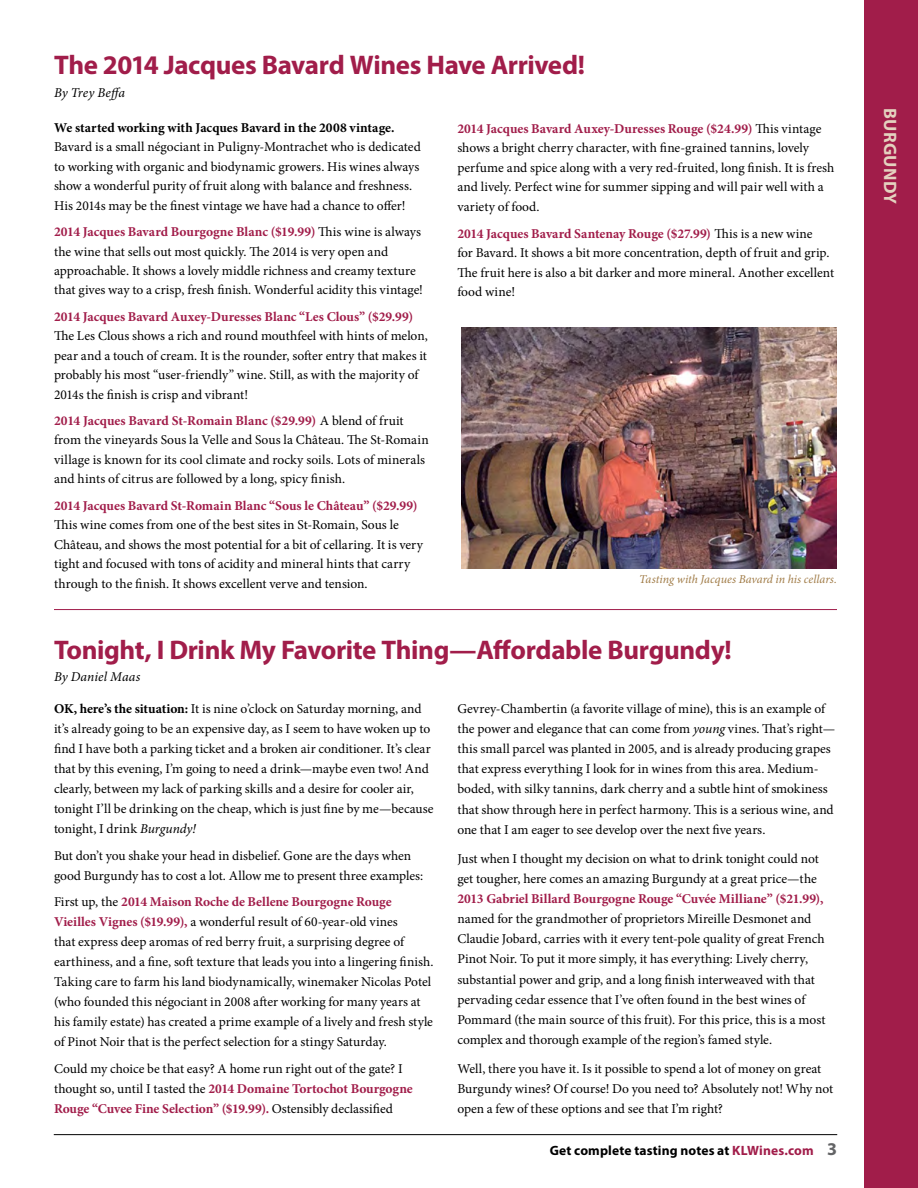
<style>
.page{position:relative;width:918px;height:1188px;background:#fff}
.page>*{position:absolute;margin:0;border:0;box-sizing:border-box;transform-origin:0 0}
.t1{font:700 27px "Myriad Pro";letter-spacing:-.015em;color:#a11d4a}
.t2{font:700 18px "Myriad Pro";letter-spacing:.02em;color:#e4d2bf}
.t3{font:13.5px/19.5px "Minion Pro";color:#000}
.t4{font:700 13.5px "Minion Pro";color:#a11d4a}
.t5{font:700 13.5px "Minion Pro";letter-spacing:.005em;color:#000}
.t6{font:700 13.5px "Myriad Pro";letter-spacing:.01em;color:#000}
.t7{font:italic 13.5px "Minion Pro";letter-spacing:.01em;color:#000}
.t8{font:italic 12px "Minion Pro";letter-spacing:.005em;color:#a07b46}
.s1{font-weight:700;color:#a11d4a}
.s2{font-weight:700}
.s3{font-style:italic}
.s4{color:#a11d4a}
.s5{font-size:18px;color:#636466}
</style>
<div class="page">
<div style="left:864px;top:0;width:54px;height:1188px;background:#a11d4a"></div>
<hr style="left:54px;top:1134px;width:783px;height:1px;background:#000">
<img style="left:461px;top:328px;width:376px;height:240px">
<hr style="left:54px;top:609px;width:783px;height:1px;background:#a11d4a">
<h1 class="t1" style="left:54px;top:48px;width:533px">The 2014 Jacques Bavard Wines Have Arrived!</h1>
<p class="t7" style="left:54px;top:83px;width:73px">By Trey Beffa</p>
<p class="t5" style="left:54px;top:118px;width:342px">We started working with Jacques Bavard in the 2008 vintage.</p>
<p class="t3" style="left:54px;top:137px;width:368px">Bavard is a small négociant in Puligny-Montrachet who is dedicated to working with organic and biodynamic growers. His wines always show a wonderful purity of fruit along with balance and freshness.<br>His 2014s may be the finest vintage we have had a chance to offer!</p>
<p class="t3" style="left:54px;top:222px;width:371px"><span class="s1">2014 Jacques Bavard Bourgogne Blanc ($19.99)</span> This wine is always the wine that sells out most quickly. The 2014 is very open and approachable. It shows a lovely middle richness and creamy texture that gives way to a crisp, fresh finish. Wonderful acidity this vintage!</p>
<p class="t4" style="left:54px;top:307px;width:361px">2014 Jacques Bavard Auxey-Duresses Blanc “Les Clous” ($29.99)</p>
<p class="t3" style="left:54px;top:326px;width:375px">The Les Clous shows a rich and round mouthfeel with hints of melon, pear and a touch of cream. It is the rounder, softer entry that makes it probably his most “user-friendly” wine. Still, as with the majority of 2014s the finish is crisp and vibrant!</p>
<p class="t3" style="left:54px;top:411px;width:376px"><span class="s1">2014 Jacques Bavard St-Romain Blanc ($29.99)</span> A blend of fruit from the vineyards Sous la Velle and Sous la Château. The St-Romain village is known for its cool climate and rocky soils. Lots of minerals and hints of citrus are followed by a long, spicy finish.</p>
<p class="t4" style="left:54px;top:496px;width:365px">2014 Jacques Bavard St-Romain Blanc “Sous le Château” ($29.99)</p>
<p class="t3" style="left:54px;top:515px;width:370px">This wine comes from one of the best sites in St-Romain, Sous le Château, and shows the most potential for a bit of cellaring. It is very tight and focused with tons of acidity and mineral hints that carry through to the finish. It shows excellent verve and tension.</p>
<p class="t3" style="left:457px;top:119px;width:378px"><span class="s1">2014 Jacques Bavard Auxey-Duresses Rouge ($24.99)</span> This vintage shows a bright cherry character, with fine-grained tannins, lovely perfume and spice along with a very red-fruited, long finish. It is fresh and lively. Perfect wine for summer sipping and will pair well with a variety of food.</p>
<p class="t3" style="left:457px;top:224px;width:378px"><span class="s1">2014 Jacques Bavard Santenay Rouge ($27.99)</span> This is a new wine<br>for Bavard. It shows a bit more concentration, depth of fruit and grip.<br>The fruit here is also a bit darker and more mineral. Another excellent food wine!</p>
<p class="t8" style="left:639px;top:571px;width:199px">Tasting with Jacques Bavard in his cellars.</p>
<h1 class="t1" style="left:54px;top:632px;width:679px">Tonight, I Drink My Favorite Thing—Affordable Burgundy!</h1>
<p class="t7" style="left:54px;top:668px;width:88px">By Daniel Maas</p>
<p class="t3" style="left:54px;top:699px;width:381px;line-height:20px"><span class="s2">OK, here’s the situation:</span> It is nine o’clock on Saturday morning, and it’s already going to be an expensive day, as I seem to have woken up to find I have both a parking ticket and a broken air conditioner. It’s clear that by this evening, I’m going to need a drink—maybe even two! And clearly, between my lack of parking skills and a desire for cooler air, tonight I’ll be drinking on the cheap, which is just fine by me—because tonight, I drink <span class="s3">Burgundy!</span></p>
<p class="t3" style="left:54px;top:846px;width:371px;line-height:20px">But don’t you shake your head in disbelief. Gone are the days when good Burgundy has to cost a lot. Allow me to present three examples:</p>
<p class="t3" style="left:54px;top:892px;width:381px;line-height:20px">First up, the <span class="s1">2014 Maison Roche de Bellene Bourgogne Rouge Vieilles Vignes ($19.99),</span> a wonderful result of 60-year-old vines<br>that express deep aromas of red berry fruit, a surprising degree of earthiness, and a fine, soft texture that leads you into a lingering finish.<br>Taking care to farm his land biodynamically, winemaker Nicolas Potel (who founded this négociant in 2008 after working for many years at his family estate) has created a prime example of a lively and fresh style of Pinot Noir that is the perfect selection for a stingy Saturday.</p>
<p class="t3" style="left:54px;top:1059px;width:360px;line-height:20px">Could my choice be that easy? A home run right out of the gate? I thought so, until I tasted the <span class="s1">2014 Domaine Tortochot Bourgogne<br>Rouge “Cuvee Fine Selection” ($19.99).</span> Ostensibly declassified</p>
<p class="t3" style="left:457px;top:699px;width:379px;line-height:20.1px">Gevrey-Chambertin (a favorite village of mine), this is an example of the power and elegance that can come from <span class="s3">young</span> vines. That’s right— this small parcel was planted in 2005, and is already producing grapes that express everything I look for in wines from this area. Medium&shy;boded, with silky tannins, dark cherry and a subtle hint of smokiness that show through here in perfect harmony. This is a serious wine, and one that I am eager to see develop over the next five years.</p>
<p class="t3" style="left:457px;top:849px;width:363px;line-height:20.1px">Just when I thought my decision on what to drink tonight could not get tougher, here comes an amazing Burgundy at a great price—the</p>
<p class="t4" style="left:457px;top:889px;width:368px">2013 Gabriel Billard Bourgogne Rouge “Cuvée Milliane” ($21.99),</p>
<p class="t3" style="left:457px;top:909px;width:370px;line-height:20.1px">named for the grandmother of proprietors Mireille Desmonet and Claudie Jobard, carries with it every tent-pole quality of great French Pinot Noir. To put it more simply, it has everything: Lively cherry, substantial power and grip, and a long finish interweaved with that pervading cedar essence that I’ve often found in the best wines of Pommard (the main source of this fruit). For this price, this is a most complex and thorough example of the region’s famed style.</p>
<p class="t3" style="left:457px;top:1059px;width:377px;line-height:20.1px">Well, there you have it. Is it possible to spend a lot of money on great<br>Burgundy wines? Of course! Do you need to? Absolutely not! Why not open a few of these options and see that I’m right?</p>
<p class="t6" style="left:550px;top:1142px;width:289px">Get complete tasting notes at <span class="s4">KLWines.com</span> <span class="s5">3</span></p>
<h2 class="t2" style="left:902px;top:108px;width:97px;rotate:90deg">BURGUNDY</h2>
</div>
